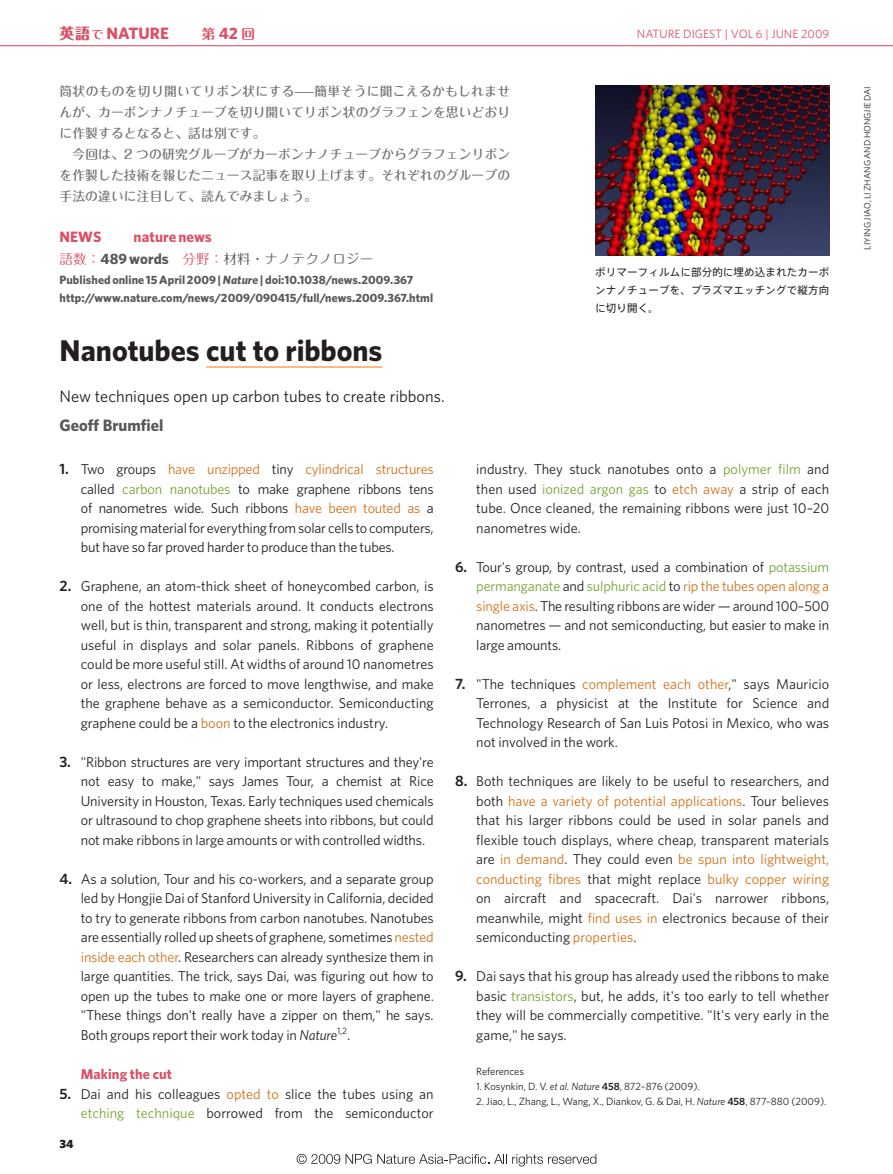
<style>
.page{position:relative;width:893px;height:1174px;background:#fff}
.page>*{position:absolute;margin:0;border:0;box-sizing:border-box;transform-origin:0 0}
.t1{font:700 30px "Whitney";color:#231f20}
.t2{font:16.5px "Whitney";color:#231f20}
.t3{font:700 16.5px "Whitney";color:#57585a}
.t4{font:700 16.5px "Whitney";color:#da5167}
.t5{font:700 15px "Whitney";letter-spacing:.005em;color:#da5167}
.t6{font:14.25px/19.5px "Whitney";color:#231f20;text-align:justify}
.t7{font:700 14.25px "Whitney";letter-spacing:.005em;color:#da5167}
.t8{font:13.5px "Maru Fo Pro";letter-spacing:.01em;color:#57585a}
.t9{font:700 13.5px "Maru Fo Pro";color:#da5167}
.t10{font:500 12.75px/21px "Maru Fo Pro";letter-spacing:.01em;color:#717275}
.t11{font:700 12px/18px "Whitney";letter-spacing:.005em;color:#57585a}
.t12{font:12px "Whitney";color:#da5167}
.t13{font:900 12px "Whitney";color:#231f20}
.t14{font:10.5px "Whitney";color:#231f20}
.t15{font:10.5px/18px "Axis Std";letter-spacing:.015em;color:#231f20;text-align:justify}
.t16{font:9px "Whitney";letter-spacing:.005em;color:#231f20}
.s1{font-family:"Maru Fo Pro";font-weight:800;font-size:15px}
.s2{font-family:"Maru Fo Pro";font-size:12px}
.s3{font-family:"Whitney";font-size:16.5px}
.s4{font-family:"Koz Min Pro";font-weight:400}
.s5{color:#da5167}
.s6{font-family:"Whitney";font-weight:700;font-size:15px}
.s7{font-style:italic}
.s8{font-weight:600;font-size:15px}
.s9{color:#d47119}
.s10{color:#73a532}
.s11{font-weight:600}
</style>
<div class="page">
<hr style="left:0;top:45px;width:893px;height:1px;background:#da5167">
<hr style="left:206px;top:366px;width:177px;height:1px;background:#f58220">
<img style="left:595px;top:85px;width:234px;height:170px">
<svg style="left:297px;top:1153px;width:43px;height:10px"></svg>
<svg style="left:346px;top:1153px;width:250px;height:13px"></svg>
<p class="t4" style="left:60px;top:24px;width:111px"><span class="s1">英語</span><span class="s2">で</span> NATURE</p>
<p class="t9" style="left:202px;top:23px;width:54px">第<span class="s3">42</span>回</p>
<p class="t12" style="left:637px;top:27px;width:194px">NATURE DIGEST | VOL 6 | JUNE 2009</p>
<p class="t10" style="left:60px;top:79px;width:452px">筒状のものを切り開いてリボン状にする—簡単そうに聞こえるかもしれませんが、カーボンナノチューブを切り開いてリボン状のグラフェンを思いどおりに作製するとなると、話は別です。<br>　今回は、2 つの研究グループがカーボンナノチューブからグラフェンリボンを作製した技術を報じたニュース記事を取り上げます。それぞれのグループの手法の違いに注目して、読んでみましょう。</p>
<p class="t16" style="left:862px;top:250px;width:165px;rotate:-90deg">LIYINGJIAO, LIZHANGAND HONGJIE DAI</p>
<p class="t5" style="left:60px;top:227px;width:154px">NEWS<span class="s4">　　</span>nature news</p>
<p class="t8" style="left:60px;top:248px;width:315px"><span class="s5">語数：</span><span class="s6">489words</span> <span class="s5">分野：</span>材料・ナノテクノロジー</p>
<p class="t11" style="left:60px;top:271px;width:375px">Published online 15April 2009|<span class="s7">Nature</span> | doi:10.1038/news.2009.367 http://www.nature.com/news/2009/090415/full/news.2009.367.html</p>
<h1 class="t1" style="left:60px;top:332px;width:324px">Nanotubes cut to ribbons</h1>
<p class="t2" style="left:60px;top:386px;width:387px">New techniques open up carbon tubes to create ribbons.</p>
<p class="t3" style="left:60px;top:415px;width:105px">Geoff Brumfiel</p>
<p class="t15" style="left:595px;top:263px;width:235px">ポリマーフィルムに部分的に埋め込まれたカーボンナノチューブを、プラズマエッチングで縦方向に切り開く。</p>
<p class="t6" style="left:81px;top:459px;width:354px;text-indent:-21px"><span class="s8">1.</span> Two groups <span class="s9">have unzipped</span> tiny <span class="s9">cylindrical structures </span>called <span class="s10">carbon nanotubes</span> to make graphene ribbons tens of nanometres wide. Such ribbons <span class="s9">have been touted as</span> a promisingmaterialfor everything fromsolar cells tocomputers, but have so far proved harder to produce than the tubes.</p>
<p class="t6" style="left:81px;top:576px;width:354px;text-indent:-21px"><span class="s8">2.</span> Graphene, an atom-thick sheet of honeycombed carbon, is one of the hottest materials around. It conducts electrons well, but is thin, transparent and strong, making it potentially useful in displays and solar panels. Ribbons of graphene could be more useful still. At widths of around 10 nanometres or less, electrons are forced to move lengthwise, and make the graphene behave as a semiconductor. Semiconducting graphene could be a <span class="s9">boon</span> to the electronics industry.</p>
<p class="t6" style="left:81px;top:752px;width:355px;text-indent:-21px"><span class="s8">3.</span> "Ribbon structures are very important structures and they're not easy to make," says James Tour, a chemist at Rice University in Houston, Texas. Early techniques used chemicals or ultrasound to chop graphene sheets into ribbons, but could not make ribbons in large amounts or with controlled widths.</p>
<p class="t6" style="left:81px;top:869px;width:355px;text-indent:-21px"><span class="s8">4.</span> As a solution, Tour and his co-workers, and a separate group led by Hongjie Dai of Stanford University in California, decided to try to generate ribbons from carbon nanotubes. Nanotubes are essentially rolled up sheets of graphene, sometimes <span class="s9">nested inside each other</span>. Researchers can already synthesize them in large quantities. The trick, says Dai, was figuring out how to open up the tubes to make one or more layers of graphene. "These things don't really have a zipper on them," he says.<br>Both groups report their work today in <span class="s7">Nature</span><sup>1,2</sup>.</p>
<p class="t7" style="left:81px;top:1065px;width:93px">Making the cut</p>
<p class="t6" style="left:60px;top:1083px;width:376px;text-align:right"><span class="s8">5.</span> Dai and his colleagues <span class="s9">opted to</span> slice the tubes using an <span class="s10">etching technique</span> borrowed from the semiconductor</p>
<p class="t13" style="left:60px;top:1136px;width:16px">34</p>
<p class="t6" style="left:476px;top:459px;width:354px">industry. They stuck nanotubes onto a <span class="s10">polymer film</span> and then used <span class="s10">ionized argon gas</span> to <span class="s9">etch away</span> a strip of each tube. Once cleaned, the remaining ribbons were just 10–20 nanometres wide.</p>
<p class="t6" style="left:476px;top:557px;width:354px;text-indent:-21px"><span class="s8">6.</span> Tour's group, by contrast, used a combination of <span class="s10">potassium permanganate</span> and <span class="s10">sulphuric acid</span> to <span class="s9">rip the tubes open along a single axis</span>. The resulting ribbons are wider — around 100–500 nanometres — and not semiconducting, but easier to make in large amounts.</p>
<p class="t6" style="left:476px;top:674px;width:354px;text-indent:-21px"><span class="s8">7.</span> "The techniques <span class="s9">complement each other</span>," says Mauricio Terrones, a physicist at the Institute for Science and Technology Research of San Luis Potosi in Mexico, who was not involved in the work.</p>
<p class="t6" style="left:476px;top:771px;width:354px;text-indent:-21px"><span class="s8">8.</span> Both techniques are likely to be useful to researchers, and both <span class="s9">have a variety of potential applications</span>. Tour believes that his larger ribbons could be used in solar panels and flexible touch displays, where cheap, transparent materials are <span class="s9">in demand</span>. They could even <span class="s9">be spun into lightweight, conducting fibres</span> that might replace <span class="s9">bulky copper wiring </span>on aircraft and spacecraft. Dai's narrower ribbons, meanwhile, might <span class="s9">find uses in</span> electronics because of their semiconducting <span class="s9">properties</span>.</p>
<p class="t6" style="left:476px;top:966px;width:354px;text-indent:-21px"><span class="s8">9.</span> Dai says that his group has already used the ribbons to make basic <span class="s10">transistors</span>, but, he adds, it's too early to tell whether they will be commercially competitive. "It's very early in the game," he says.</p>
<p class="t14" style="left:476px;top:1064px;width:49px">References</p>
<p class="t14" style="left:476px;top:1079px;width:225px">1. Kosynkin, D. V. <span class="s7">et al. Nature</span> <span class="s11">458</span>, 872–876 (2009).</p>
<p class="t14" style="left:476px;top:1094px;width:352px">2. Jiao, L., Zhang, L., Wang, X., Diankov, G. &amp; Dai, H. <span class="s7">Nature</span> <span class="s11">458</span>, 877–880 (2009).</p>
</div>
